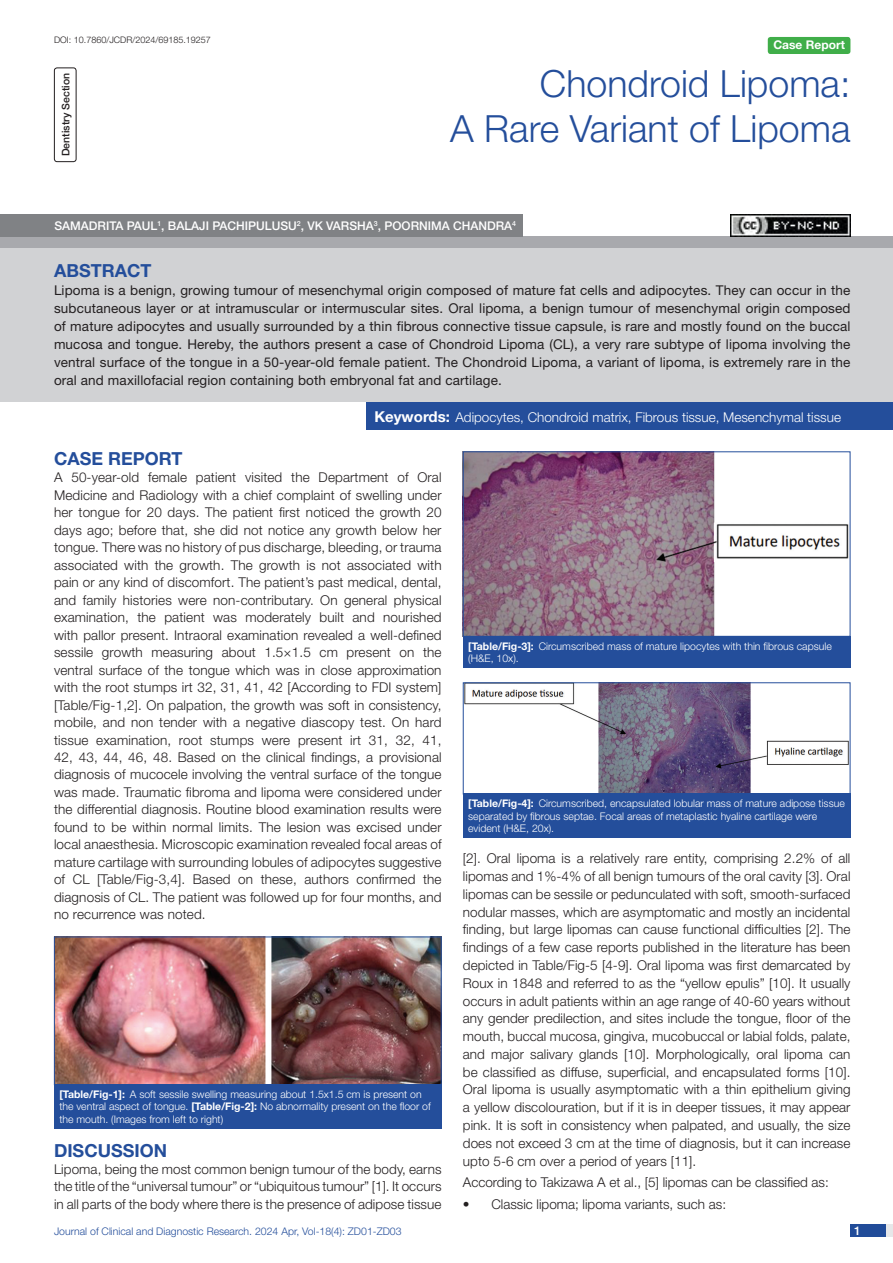
<style>
.page{position:relative;width:893px;height:1263px;background:#fff}
.page>*{position:absolute;margin:0;border:0;box-sizing:border-box;transform-origin:0 0}
.t1{font:300 37.5px/45px "Helvetica Neue";color:#244e9b;text-align:right}
.Heading{font:700 18px "Helvetica Neue";color:#244e9b}
.Abstract_head{font:700 18px "Helvetica Neue";color:#244e9b}
.Body_text{font:300 13.5px/17.5px "Helvetica Neue";letter-spacing:.005em;color:#231f20;text-align:justify}
.Abstract_Text{font:13.5px/18px "Helvetica Neue";letter-spacing:.01em;color:#231f20;text-align:justify}
.Key_words{font:300 13.5px "Helvetica Neue";color:#fff}
.NO_TAB{font:300 13.5px "Helvetica Neue";color:#231f20}
.Author{font:500 12px "Helvetica Neue";color:#fff}
.t2{font:700 12px "Helvetica Neue";color:#fff}
.TABLE_FIG{font:300 10.5px/12.6px "Helvetica Neue";color:#fff}
.t3{font:300 10.5px "Helvetica Neue";color:#244e9b}
.section{font:500 10.5px "Helvetica Neue";color:#231f20}
.DOI{font:300 9px "Helvetica Neue";color:#231f20}
.s1{font-weight:700;font-size:15px}
.s2{font-weight:700}
</style>
<div class="page">
<div style="left:850px;top:1224px;width:43px;height:13px;background:#e6e7e9"></div>
<div style="left:850px;top:1224px;width:35px;height:13px;background:#214c99"></div>
<div style="left:54px;top:68px;width:22px;height:94px;border:1px solid #231f20;border-radius:3px"></div>
<div style="left:768px;top:37px;width:82px;height:17px;background:#40ae49;border-radius:3px"></div>
<div style="left:0;top:236px;width:893px;height:13px;background:#a8a9ad"></div>
<div style="left:0;top:214px;width:523px;height:23px;background:#808285"></div>
<div style="left:0;top:248px;width:893px;height:154px;background:#d1d2d4"></div>
<div style="left:366px;top:402px;width:527px;height:28px;background:#244e9b"></div>
<img style="left:56px;top:938px;width:384px;height:145px">
<div style="left:54px;top:936px;width:388px;height:149px;border:1px solid #244e9b"></div>
<div style="left:54px;top:1084px;width:388px;height:44px;background:#244e9b"></div>
<img style="left:465px;top:453px;width:383px;height:182px">
<div style="left:463px;top:451px;width:387px;height:186px;border:1px solid #244e9b"></div>
<div style="left:463px;top:636px;width:387px;height:31px;background:#244e9b"></div>
<img style="left:465px;top:684px;width:383px;height:108px">
<div style="left:463px;top:682px;width:387px;height:112px;border:1px solid #244e9b"></div>
<div style="left:463px;top:794px;width:387px;height:44px;background:#244e9b"></div>
<img style="left:730px;top:214px;width:120px;height:23px">
<p class="DOI" style="left:54px;top:35px;width:158px">DOI: 10.7860/JCDR/2024/69185.19257</p>
<p class="section" style="left:59px;top:156px;width:85px;rotate:-90deg">DENTISTRY SECTION</p>
<p class="t1" style="left:450px;top:60px;width:402px">Chondroid Lipoma:<br>A Rare Variant of Lipoma</p>
<p class="t2" style="left:773px;top:37px;width:73px">Case Report</p>
<p class="Author" style="left:54px;top:218px;width:463px">SAMADRITA PAUL<sup>1</sup>, BALAJI PACHIPULUSU<sup>2</sup>, VK VARSHA<sup>3</sup>, POORNIMA CHANDRA<sup>4</sup></p>
<p class="Abstract_head" style="left:54px;top:259px;width:99px">ABSTRACT</p>
<p class="Abstract_Text" style="left:54px;top:281px;width:798px">Lipoma is a benign, growing tumour of mesenchymal origin composed of mature fat cells and adipocytes. They can occur in the subcutaneous layer or at intramuscular or intermuscular sites. Oral lipoma, a benign tumour of mesenchymal origin composed of mature adipocytes and usually surrounded by a thin fibrous connective tissue capsule, is rare and mostly found on the buccal mucosa and tongue. Hereby, the authors present a case of Chondroid Lipoma (CL), a very rare subtype of lipoma involving the ventral surface of the tongue in a 50-year-old female patient. The Chondroid Lipoma, a variant of lipoma, is extremely rare in the oral and maxillofacial region containing both embryonal fat and cartilage.</p>
<p class="Key_words" style="left:374px;top:408px;width:468px"><span class="s1">Keywords:</span> Adipocytes, Chondroid matrix, Fibrous tissue, Mesenchymal tissue</p>
<p class="Heading" style="left:54px;top:447px;width:130px">CASE REPORT</p>
<p class="Body_text" style="left:54px;top:468px;width:389px">A 50-year-old female patient visited the Department of Oral Medicine and Radiology with a chief complaint of swelling under her tongue for 20 days. The patient first noticed the growth 20 days ago; before that, she did not notice any growth below her tongue. There was no history of pus discharge, bleeding, or trauma associated with the growth. The growth is not associated with pain or any kind of discomfort. The patient’s past medical, dental, and family histories were non-contributary. On general physical examination, the patient was moderately built and nourished with pallor present. Intraoral examination revealed a well-defined sessile growth measuring about 1.5×1.5 cm present on the ventral surface of the tongue which was in close approximation with the root stumps irt 32, 31, 41, 42 [According to FDI system] [Table/Fig-1,2]. On palpation, the growth was soft in consistency, mobile, and non tender with a negative diascopy test. On hard tissue examination, root stumps were present irt 31, 32, 41, 42, 43, 44, 46, 48. Based on the clinical findings, a provisional diagnosis of mucocele involving the ventral surface of the tongue was made. Traumatic fibroma and lipoma were considered under the differential diagnosis. Routine blood examination results were found to be within normal limits. The lesion was excised under local anaesthesia. Microscopic examination revealed focal areas of mature cartilage with surrounding lobules of adipocytes suggestive of CL [Table/Fig-3,4]. Based on these, authors confirmed the diagnosis of CL. The patient was followed up for four months, and no recurrence was noted.</p>
<p class="TABLE_FIG" style="left:59px;top:1087px;width:373px"><span class="s2">[Table/Fig-1]:</span> A soft sessile swelling measuring about 1.5x1.5 cm is present on the ventral aspect of tongue. <span class="s2">[Table/Fig-2]:</span> No abnormality present on the floor of the mouth. (Images from left to right)</p>
<p class="Heading" style="left:54px;top:1139px;width:115px">DISCUSSION</p>
<p class="Body_text" style="left:54px;top:1160px;width:389px">Lipoma, being the most common benign tumour of the body, earns the title of the “universal tumour” or “ubiquitous tumour” [1]. It occurs in all parts of the body where there is the presence of adipose tissue</p>
<p class="TABLE_FIG" style="left:468px;top:639px;width:365px"><span class="s2">[Table/Fig-3]:</span> Circumscribed mass of mature lipocytes with thin fibrous capsule (H&amp;E, 10x).</p>
<p class="TABLE_FIG" style="left:468px;top:797px;width:378px"><span class="s2">[Table/Fig-4]:</span> Circumscribed, encapsulated lobular mass of mature adipose tissue separated by fibrous septae. Focal areas of metaplastic hyaline cartilage were evident (H&amp;E, 20x).</p>
<p class="Body_text" style="left:463px;top:849px;width:389px">[2]. Oral lipoma is a relatively rare entity, comprising 2.2% of all lipomas and 1%-4% of all benign tumours of the oral cavity [3]. Oral lipomas can be sessile or pedunculated with soft, smooth-surfaced nodular masses, which are asymptomatic and mostly an incidental finding, but large lipomas can cause functional difficulties [2]. The findings of a few case reports published in the literature has been depicted in Table/Fig-5 [4-9]. Oral lipoma was first demarcated by Roux in 1848 and referred to as the “yellow epulis” [10]. It usually occurs in adult patients within an age range of 40-60 years without any gender predilection, and sites include the tongue, floor of the mouth, buccal mucosa, gingiva, mucobuccal or labial folds, palate, and major salivary glands [10]. Morphologically, oral lipoma can be classified as diffuse, superficial, and encapsulated forms [10].<br>Oral lipoma is usually asymptomatic with a thin epithelium giving a yellow discolouration, but if it is in deeper tissues, it may appear pink. It is soft in consistency when palpated, and usually, the size does not exceed 3 cm at the time of diagnosis, but it can increase upto 5-6 cm over a period of years [11].</p>
<p class="Body_text" style="left:463px;top:1173px;width:367px">According to Takizawa A et al., [5] lipomas can be classified as:</p>
<p class="NO_TAB" style="left:463px;top:1195px;width:265px">• Classic lipoma; lipoma variants, such as:</p>
<p class="t3" style="left:54px;top:1225px;width:349px">Journal of Clinical and Diagnostic Research. 2024 Apr, Vol-18(4): ZD01-ZD03</p>
<p class="Author" style="left:854px;top:1223px;width:8px">1</p>
</div>
